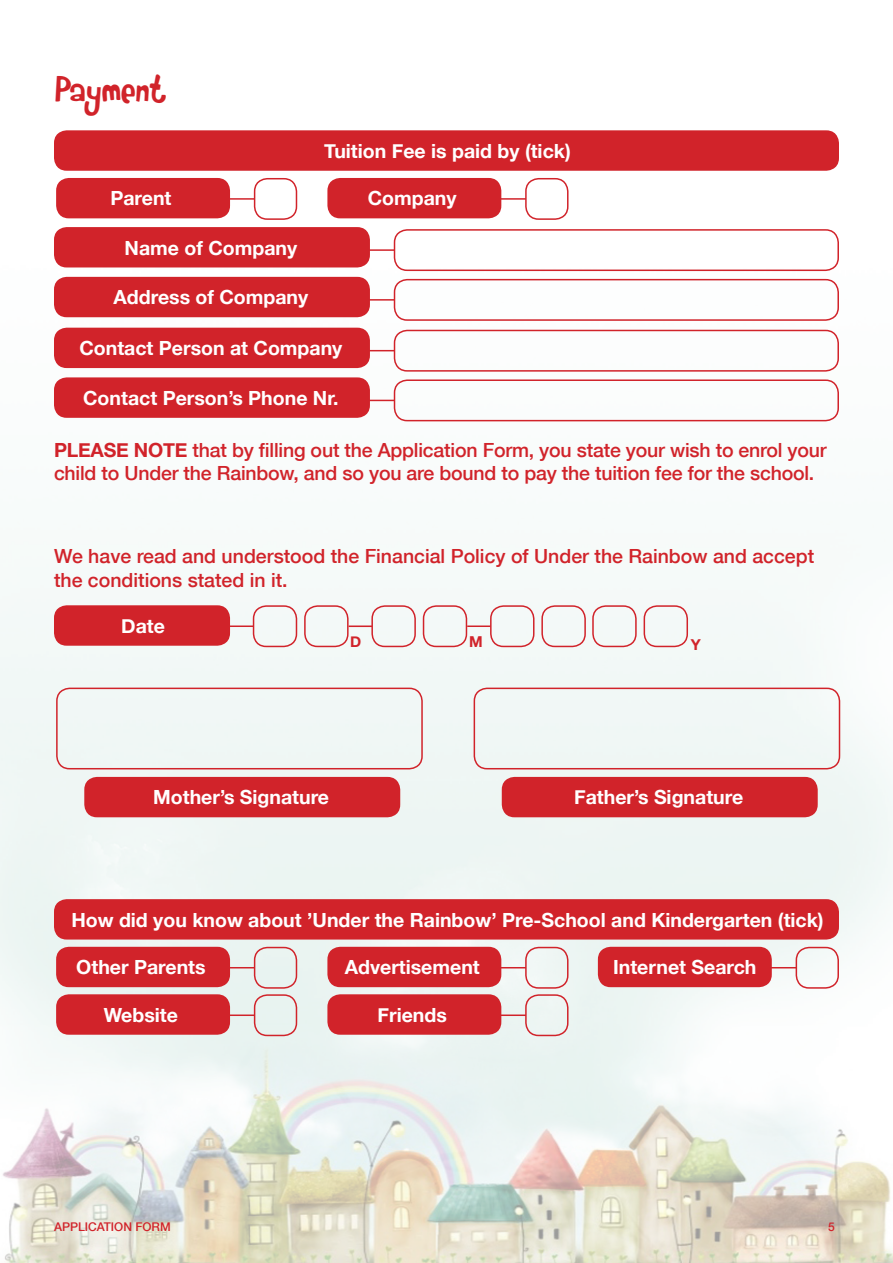
<style>
.page{position:relative;width:893px;height:1263px;background:#fff}
.page>*{position:absolute;margin:0;border:0;box-sizing:border-box;transform-origin:0 0}
.t1{font:37.5px "Rumpelstiltskin";letter-spacing:-.015em;color:#d1232a}
.t2{font:700 19.5px "Helvetica Neue";color:#fff}
.t3{font:500 19.5px/23.4px "Helvetica Neue";letter-spacing:-.01em;color:#d1232a}
.t4{font:700 15px "Helvetica Neue";color:#d1232a}
.t5{font:500 12px "Helvetica Neue";color:#d1232a}
.s1{font-weight:700}
</style>
<div class="page">
<img style="left:0;top:131px;width:893px;height:1132px">
<div style="left:54px;top:899px;width:785px;height:40px;background:#d1232a;border-radius:13px"></div>
<div style="left:56px;top:947px;width:174px;height:40px;background:#d1232a;border-radius:13px"></div>
<div style="left:254px;top:947px;width:43px;height:42px;border:2px solid #d1232a;border-radius:13px"></div>
<svg style="left:230px;top:967px;width:25px;height:1px"></svg>
<div style="left:56px;top:994px;width:174px;height:41px;background:#d1232a;border-radius:13px"></div>
<div style="left:254px;top:994px;width:43px;height:42px;border:2px solid #d1232a;border-radius:13px"></div>
<hr style="left:227px;top:1014px;width:28px;height:2px;background:#d1232a">
<div style="left:327px;top:947px;width:174px;height:40px;background:#d1232a;border-radius:13px"></div>
<div style="left:525px;top:947px;width:43px;height:42px;border:2px solid #d1232a;border-radius:13px"></div>
<svg style="left:501px;top:967px;width:25px;height:1px"></svg>
<div style="left:327px;top:994px;width:174px;height:41px;background:#d1232a;border-radius:13px"></div>
<div style="left:525px;top:994px;width:43px;height:42px;border:2px solid #d1232a;border-radius:13px"></div>
<hr style="left:498px;top:1014px;width:28px;height:2px;background:#d1232a">
<div style="left:598px;top:947px;width:174px;height:40px;background:#d1232a;border-radius:13px"></div>
<div style="left:796px;top:947px;width:43px;height:42px;border:2px solid #d1232a;border-radius:13px"></div>
<svg style="left:772px;top:967px;width:24px;height:1px"></svg>
<div style="left:54px;top:130px;width:785px;height:41px;background:#d1232a;border-radius:13px"></div>
<div style="left:56px;top:178px;width:174px;height:40px;background:#d1232a;border-radius:13px"></div>
<div style="left:254px;top:178px;width:43px;height:42px;border:2px solid #d1232a;border-radius:13px"></div>
<hr style="left:227px;top:198px;width:28px;height:2px;background:#d1232a">
<div style="left:327px;top:178px;width:174px;height:40px;background:#d1232a;border-radius:13px"></div>
<div style="left:525px;top:178px;width:43px;height:42px;border:2px solid #d1232a;border-radius:13px"></div>
<hr style="left:498px;top:198px;width:28px;height:2px;background:#d1232a">
<div style="left:54px;top:605px;width:176px;height:41px;background:#d1232a;border-radius:13px"></div>
<div style="left:253px;top:605px;width:44px;height:42px;border:2px solid #d1232a;border-radius:13px"></div>
<hr style="left:226px;top:625px;width:28px;height:2px;background:#d1232a">
<div style="left:304px;top:605px;width:45px;height:42px;border:2px solid #d1232a;border-radius:13px"></div>
<div style="left:371px;top:605px;width:45px;height:42px;border:2px solid #d1232a;border-radius:13px"></div>
<hr style="left:349px;top:625px;width:23px;height:2px;background:#d1232a">
<div style="left:423px;top:605px;width:44px;height:42px;border:2px solid #d1232a;border-radius:13px"></div>
<div style="left:490px;top:605px;width:44px;height:42px;border:2px solid #d1232a;border-radius:13px"></div>
<hr style="left:467px;top:625px;width:24px;height:2px;background:#d1232a">
<div style="left:541px;top:605px;width:45px;height:42px;border:2px solid #d1232a;border-radius:13px"></div>
<div style="left:592px;top:605px;width:45px;height:42px;border:2px solid #d1232a;border-radius:13px"></div>
<div style="left:644px;top:605px;width:44px;height:42px;border:2px solid #d1232a;border-radius:13px"></div>
<div style="left:84px;top:777px;width:316px;height:40px;background:#d1232a;border-radius:13px"></div>
<div style="left:56px;top:688px;width:367px;height:81px;border:2px solid #d1232a;border-radius:13px"></div>
<div style="left:502px;top:777px;width:316px;height:40px;background:#d1232a;border-radius:13px"></div>
<div style="left:474px;top:688px;width:366px;height:81px;border:2px solid #d1232a;border-radius:13px"></div>
<div style="left:54px;top:227px;width:316px;height:40px;background:#d1232a;border-radius:13px"></div>
<div style="left:394px;top:229px;width:445px;height:42px;border:2px solid #d1232a;border-radius:13px"></div>
<hr style="left:367px;top:249px;width:27px;height:2px;background:#d1232a">
<div style="left:54px;top:277px;width:316px;height:40px;background:#d1232a;border-radius:13px"></div>
<div style="left:394px;top:279px;width:445px;height:42px;border:2px solid #d1232a;border-radius:13px"></div>
<hr style="left:367px;top:299px;width:27px;height:2px;background:#d1232a">
<div style="left:54px;top:328px;width:316px;height:40px;background:#d1232a;border-radius:13px"></div>
<div style="left:394px;top:330px;width:445px;height:42px;border:2px solid #d1232a;border-radius:13px"></div>
<svg style="left:370px;top:350px;width:24px;height:1px"></svg>
<div style="left:54px;top:377px;width:316px;height:41px;background:#d1232a;border-radius:13px"></div>
<div style="left:394px;top:379px;width:445px;height:42px;border:2px solid #d1232a;border-radius:13px"></div>
<svg style="left:370px;top:400px;width:24px;height:1px"></svg>
<p class="t1" style="left:54px;top:65px;width:113px">Payment</p>
<p class="t2" style="left:324px;top:133px;width:248px">Tuition Fee is paid by (tick)</p>
<p class="t2" style="left:110px;top:181px;width:63px">Parent</p>
<p class="t2" style="left:368px;top:181px;width:90px">Company</p>
<p class="t2" style="left:125px;top:230px;width:174px">Name of Company</p>
<p class="t2" style="left:114px;top:280px;width:196px">Address of Company</p>
<p class="t2" style="left:79px;top:331px;width:264px">Contact Person at Company</p>
<p class="t2" style="left:83px;top:380px;width:257px">Contact Person’s Phone Nr.</p>
<p class="t3" style="left:54px;top:437px;width:774px"><span class="s1">PLEASE NOTE</span> that by filling out the Application Form, you state your wish to enrol your child to Under the Rainbow, and so you are bound to pay the tuition fee for the school.</p>
<p class="t3" style="left:54px;top:544px;width:762px">We have read and understood the Financial Policy of Under the Rainbow and accept the conditions stated in it.</p>
<p class="t2" style="left:121px;top:608px;width:45px">Date</p>
<p class="t4" style="left:350px;top:628px;width:13px">D</p>
<p class="t4" style="left:469px;top:628px;width:15px">M</p>
<p class="t4" style="left:691px;top:631px;width:12px">Y</p>
<p class="t2" style="left:153px;top:780px;width:177px">Mother’s Signature</p>
<p class="t2" style="left:574px;top:780px;width:171px">Father’s Signature</p>
<p class="t2" style="left:71px;top:902px;width:754px">How did you know about ’Under the Rainbow’ Pre-School and Kindergarten (tick)</p>
<p class="t2" style="left:76px;top:950px;width:131px">Other Parents</p>
<p class="t2" style="left:104px;top:997px;width:75px">Website</p>
<p class="t2" style="left:613px;top:950px;width:145px">Internet Search</p>
<p class="t2" style="left:345px;top:950px;width:137px">Advertisement</p>
<p class="t2" style="left:378px;top:997px;width:71px">Friends</p>
<p class="t5" style="left:54px;top:1217px;width:118px">APPLICATION FORM</p>
<p class="t5" style="left:828px;top:1217px;width:8px">5</p>
</div>
